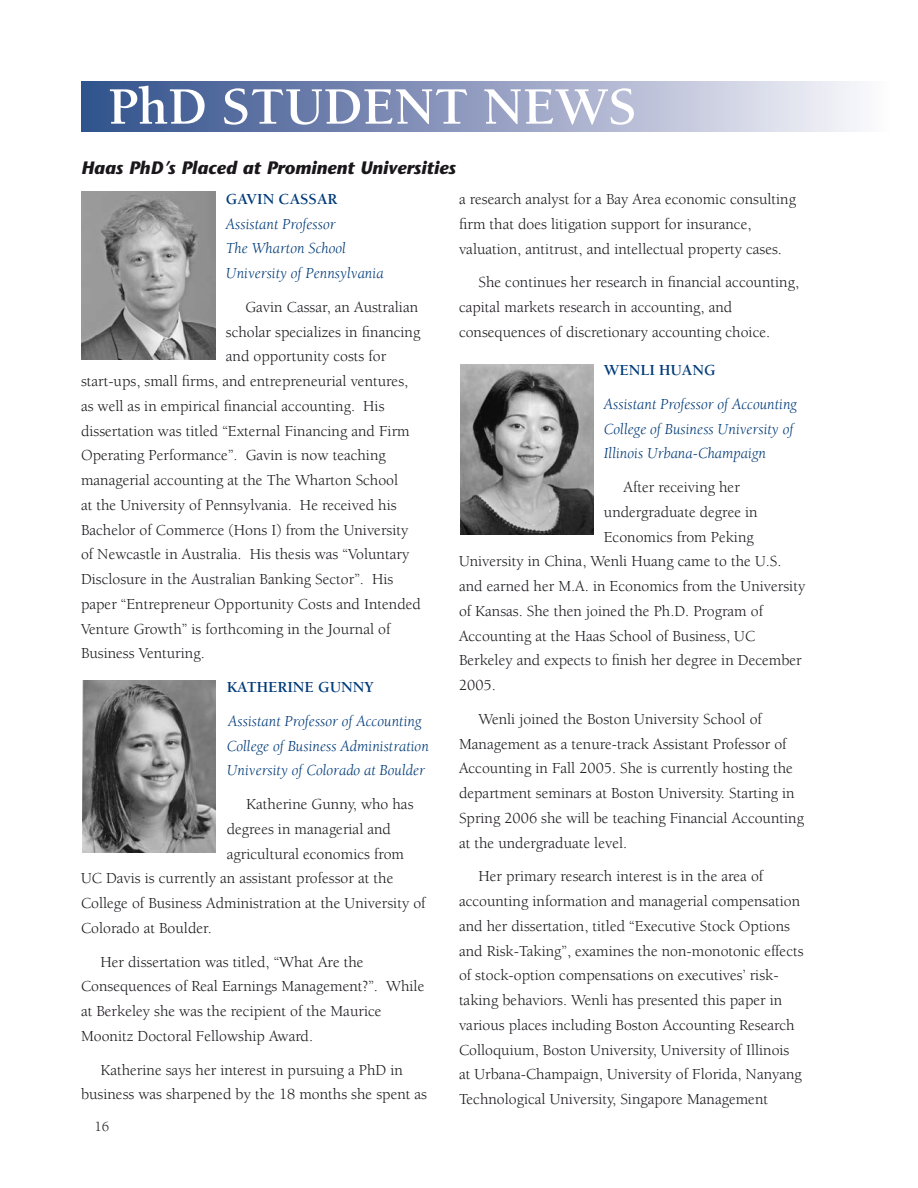
<style>
.page{position:relative;width:918px;height:1188px;background:#fff}
.page>*{position:absolute;margin:0;border:0;box-sizing:border-box;transform-origin:0 0}
.t1{font:700 54px "Berkeley";color:#fff}
.t2{font:italic 700 18px "Stone Sans";color:#1a171b}
.t3{font:15.75px/24.8px "Berkeley";color:#1a171b}
.t4{font:italic 15.75px/24.8px "Berkeley";color:#003b79}
.t5{font:700 15.75px "Berkeley";color:#003b79}
.t6{font:14.25px "Berkeley";color:#1a171b}
</style>
<div class="page">
<div style="left:81px;top:81px;width:810px;height:50px;background:linear-gradient(to right,#2f4c89,#fbf7fc)"></div>
<img style="left:81px;top:191px;width:134px;height:168px">
<img style="left:82px;top:681px;width:134px;height:171px">
<img style="left:460px;top:365px;width:133px;height:169px">
<h1 class="t1" style="left:108px;top:78px;width:531px">PhD STUDENT NEWS</h1>
<p class="t2" style="left:81px;top:156px;width:376px">Haas PhD’s Placed at Prominent Universities</p>
<p class="t5" style="left:226px;top:191px;width:113px">GAVIN CASSAR</p>
<p class="t4" style="left:226px;top:212px;width:159px">Assistant Professor<br>The Wharton School<br>University of Pennsylvania</p>
<p class="t3" style="left:245px;top:295px;width:174px">Gavin Cassar, an Australian</p>
<p class="t3" style="left:226px;top:320px;width:196px">scholar specializes in financing</p>
<p class="t3" style="left:226px;top:344px;width:162px">and opportunity costs for</p>
<p class="t3" style="left:81px;top:369px;width:329px">start-ups, small firms, and entrepreneurial ventures,</p>
<p class="t3" style="left:81px;top:394px;width:305px">as well as in empirical financial accounting. His</p>
<p class="t3" style="left:81px;top:419px;width:330px">dissertation was titled “External Financing and Firm</p>
<p class="t3" style="left:81px;top:443px;width:306px">Operating Performance”. Gavin is now teaching</p>
<p class="t3" style="left:81px;top:468px;width:319px">managerial accounting at the The Wharton School</p>
<p class="t3" style="left:81px;top:493px;width:317px">at the University of Pennsylvania. He received his</p>
<p class="t3" style="left:81px;top:518px;width:329px">Bachelor of Commerce (Hons I) from the University</p>
<p class="t3" style="left:81px;top:542px;width:330px">of Newcastle in Australia. His thesis was “Voluntary</p>
<p class="t3" style="left:81px;top:567px;width:314px">Disclosure in the Australian Banking Sector”. His</p>
<p class="t3" style="left:81px;top:592px;width:342px">paper “Entrepreneur Opportunity Costs and Intended</p>
<p class="t3" style="left:81px;top:617px;width:311px">Venture Growth” is forthcoming in the Journal of</p>
<p class="t3" style="left:81px;top:641px;width:125px">Business Venturing.</p>
<p class="t5" style="left:227px;top:679px;width:149px">KATHERINE GUNNY</p>
<p class="t4" style="left:227px;top:709px;width:204px">Assistant Professor of Accounting<br>College of Business Administration<br>University of Colorado at Boulder</p>
<p class="t3" style="left:246px;top:792px;width:169px">Katherine Gunny, who has</p>
<p class="t3" style="left:227px;top:817px;width:166px">degrees in managerial and</p>
<p class="t3" style="left:227px;top:842px;width:179px">agricultural economics from</p>
<p class="t3" style="left:81px;top:866px;width:314px">UC Davis is currently an assistant professor at the</p>
<p class="t3" style="left:81px;top:891px;width:346px">College of Business Administration at the University of</p>
<p class="t3" style="left:81px;top:916px;width:132px">Colorado at Boulder.</p>
<p class="t3" style="left:81px;top:950px;width:345px;text-indent:20px">Her dissertation was titled, “What Are the Consequences of Real Earnings Management?”. While at Berkeley she was the recipient of the Maurice Moonitz Doctoral Fellowship Award.</p>
<p class="t3" style="left:81px;top:1058px;width:348px;text-align:center">Katherine says her interest in pursuing a PhD in business was sharpened by the 18 months she spent as</p>
<p class="t3" style="left:459px;top:187px;width:339px">a research analyst for a Bay Area economic consulting firm that does litigation support for insurance, valuation, antitrust, and intellectual property cases.</p>
<p class="t3" style="left:459px;top:270px;width:342px;text-indent:20px">She continues her research in financial accounting, capital markets research in accounting, and consequences of discretionary accounting choice.</p>
<p class="t5" style="left:604px;top:362px;width:113px">WENLI HUANG</p>
<p class="t4" style="left:604px;top:392px;width:195px">Assistant Professor of Accounting<br>College of Business University of<br>Illinois Urbana-Champaign</p>
<p class="t3" style="left:623px;top:475px;width:118px">After receiving her</p>
<p class="t3" style="left:604px;top:500px;width:155px">undergraduate degree in</p>
<p class="t3" style="left:604px;top:525px;width:151px">Economics from Peking</p>
<p class="t3" style="left:459px;top:549px;width:324px">University in China, Wenli Huang came to the U.S.</p>
<p class="t3" style="left:459px;top:574px;width:348px">and earned her M.A. in Economics from the University</p>
<p class="t3" style="left:459px;top:599px;width:306px">of Kansas. She then joined the Ph.D. Program of</p>
<p class="t3" style="left:459px;top:624px;width:298px">Accounting at the Haas School of Business, UC</p>
<p class="t3" style="left:459px;top:648px;width:344px">Berkeley and expects to finish her degree in December</p>
<p class="t3" style="left:459px;top:673px;width:38px">2005.</p>
<p class="t3" style="left:459px;top:707px;width:347px;text-indent:20px">Wenli joined the Boston University School of Management as a tenure-track Assistant Professor of Accounting in Fall 2005. She is currently hosting the department seminars at Boston University. Starting in Spring 2006 she will be teaching Financial Accounting at the undergraduate level.</p>
<p class="t3" style="left:459px;top:864px;width:346px;text-indent:20px">Her primary research interest is in the area of accounting information and managerial compensation and her dissertation, titled “Executive Stock Options and Risk-Taking”, examines the non-monotonic effects of stock-option compensations on executives’ risk&shy;taking behaviors. Wenli has presented this paper in various places including Boston Accounting Research Colloquium, Boston University, University of Illinois at Urbana-Champaign, University of Florida, Nanyang Technological University, Singapore Management</p>
<p class="t6" style="left:94px;top:1119px;width:16px">16</p>
</div>
